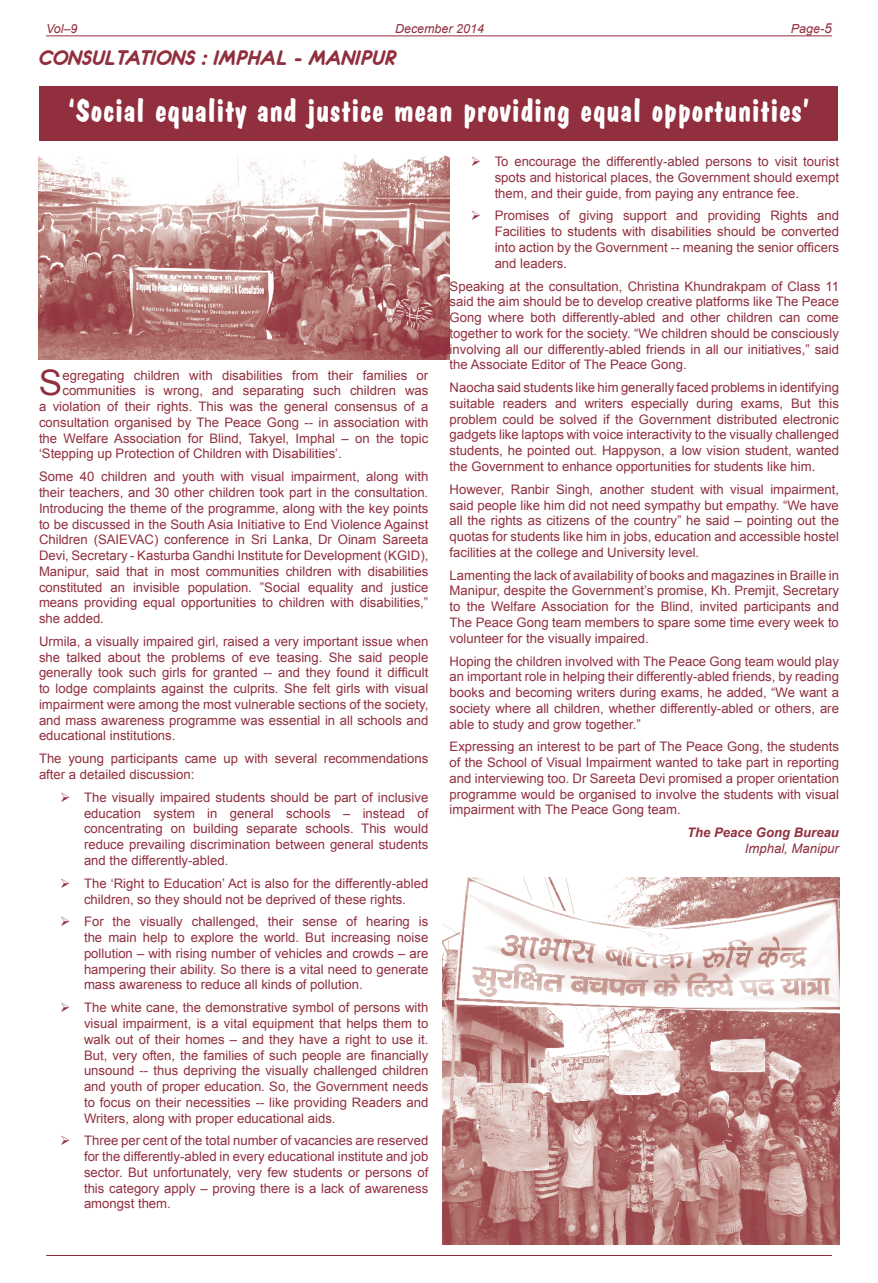
<style>
.page{position:relative;width:878px;height:1283px;background:#fff}
.page>*{position:absolute;margin:0;border:0;box-sizing:border-box;transform-origin:0 0}
.t1{font:35.12px "Arial";color:#912f3e}
.t2{font:700 31.25px "Jargone Lys";color:#fff}
.t3{font:22.5px "Eurofurencebolditalic";color:#912f3e}
.t4{font:13.12px/15.8px "Arial";color:#912f3e;text-align:justify}
.t5{font:italic 700 13.12px "Arial";color:#912f3e}
.t6{font:italic 13.12px "Arial";color:#912f3e}
.t7{font:italic 12.5px "Arial";color:#912f3e}
.s1{font-size:13.75px}
</style>
<div class="page">
<hr style="left:46px;top:36px;width:785px;height:1px;background:#912f3e">
<hr style="left:46px;top:1255px;width:785px;height:1px;background:#912f3e">
<div style="left:40px;top:86px;width:798px;height:55px;background:#912f3e"></div>
<img style="left:39px;top:156px;width:410px;height:203px">
<img style="left:442px;top:877px;width:397px;height:367px">
<p class="t7" style="left:46px;top:21px;width:33px">Vol–9</p>
<p class="t7" style="left:395px;top:21px;width:90px">December 2014</p>
<p class="t7" style="left:790px;top:21px;width:42px">Page-<span class="s1">5</span></p>
<h3 class="t3" style="left:39px;top:46px;width:358px">CONSULTATIONS : IMPHAL - MANIPUR</h3>
<h2 class="t2" style="left:68px;top:92px;width:743px">‘Social equality and justice mean providing equal opportunities’</h2>
<h1 class="t1" style="left:39px;top:360px;width:25px">S</h1>
<p class="t4" style="left:62px;top:367px;width:367px">egregating children with disabilities from their families or</p>
<p class="t4" style="left:62px;top:383px;width:367px">communities is wrong, and separating such children was</p>
<p class="t4" style="left:39px;top:399px;width:391px">a violation of their rights. This was the general consensus of a</p>
<p class="t4" style="left:39px;top:414px;width:391px">consultation organised by The Peace Gong -- in association with</p>
<p class="t4" style="left:39px;top:430px;width:391px">the Welfare Association for Blind, Takyel, Imphal – on the topic</p>
<p class="t4" style="left:39px;top:446px;width:304px">‘Stepping up Protection of Children with Disabilities’.</p>
<p class="t4" style="left:39px;top:469px;width:391px">Some 40 children and youth with visual impairment, along with their teachers, and 30 other children took part in the consultation.<br>Introducing the theme of the programme, along with the key points to be discussed in the South Asia Initiative to End Violence Against Children (SAIEVAC) conference in Sri Lanka, Dr Oinam Sareeta Devi, Secretary - Kasturba Gandhi Institute for Development (KGID), Manipur, said that in most communities children with disabilities constituted an invisible population. ”Social equality and justice means providing equal opportunities to children with disabilities,” she added.</p>
<p class="t4" style="left:39px;top:633px;width:391px">Urmila, a visually impaired girl, raised a very important issue when she talked about the problems of eve teasing. She said people generally took such girls for granted -- and they found it difficult to lodge complaints against the culprits. She felt girls with visual impairment were among the most vulnerable sections of the society, and mass awareness programme was essential in all schools and educational institutions.</p>
<p class="t4" style="left:39px;top:751px;width:391px">The young participants came up with several recommendations after a detailed discussion:</p>
<p class="t4" style="left:84px;top:789px;width:346px;text-indent:-24px">➢ The visually impaired students should be part of inclusive education system in general schools – instead of concentrating on building separate schools. This would reduce prevailing discrimination between general students and the differently-abled.</p>
<p class="t4" style="left:60px;top:875px;width:369px;text-align:center">➢ The ‘Right to Education’ Act is also for the differently-abled children, so they should not be deprived of these rights.</p>
<p class="t4" style="left:84px;top:914px;width:346px;text-indent:-24px">➢ For the visually challenged, their sense of hearing is the main help to explore the world. But increasing noise pollution – with rising number of vehicles and crowds – are hampering their ability. So there is a vital need to generate mass awareness to reduce all kinds of pollution.</p>
<p class="t4" style="left:84px;top:999px;width:346px;text-indent:-24px">➢ The white cane, the demonstrative symbol of persons with visual impairment, is a vital equipment that helps them to walk out of their homes – and they have a right to use it.<br>But, very often, the families of such people are financially unsound -- thus depriving the visually challenged children and youth of proper education. So, the Government needs to focus on their necessities -- like providing Readers and Writers, along with proper educational aids.</p>
<p class="t4" style="left:84px;top:1133px;width:346px;text-indent:-24px">➢ Three per cent of the total number of vacancies are reserved for the differently-abled in every educational institute and job sector. But unfortunately, very few students or persons of this category apply – proving there is a lack of awareness amongst them.</p>
<p class="t4" style="left:494px;top:154px;width:346px;text-indent:-24px">➢ To encourage the differently-abled persons to visit tourist spots and historical places, the Government should exempt them, and their guide, from paying any entrance fee.</p>
<p class="t4" style="left:494px;top:208px;width:346px;text-indent:-24px">➢ Promises of giving support and providing Rights and Facilities to students with disabilities should be converted into action by the Government -- meaning the senior officers and leaders.</p>
<p class="t4" style="left:449px;top:278px;width:391px">Speaking at the consultation, Christina Khundrakpam of Class 11 said the aim should be to develop creative platforms like The Peace Gong where both differently-abled and other children can come together to work for the society. “We children should be consciously involving all our differently-abled friends in all our initiatives,” said the Associate Editor of The Peace Gong.</p>
<p class="t4" style="left:449px;top:380px;width:391px">Naocha said students like him generally faced problems in identifying suitable readers and writers especially during exams, But this problem could be solved if the Government distributed electronic gadgets like laptops with voice interactivity to the visually challenged students, he pointed out. Happyson, a low vision student, wanted the Government to enhance opportunities for students like him.</p>
<p class="t4" style="left:449px;top:481px;width:391px">However, Ranbir Singh, another student with visual impairment, said people like him did not need sympathy but empathy. “We have all the rights as citizens of the country” he said – pointing out the quotas for students like him in jobs, education and accessible hostel facilities at the college and University level.</p>
<p class="t4" style="left:449px;top:567px;width:391px">Lamenting the lack of availability of books and magazines in Braille in Manipur, despite the Government’s promise, Kh. Premjit, Secretary to the Welfare Association for the Blind, invited participants and The Peace Gong team members to spare some time every week to volunteer for the visually impaired.</p>
<p class="t4" style="left:449px;top:653px;width:391px">Hoping the children involved with The Peace Gong team would play an important role in helping their differently-abled friends, by reading books and becoming writers during exams, he added, “We want a society where all children, whether differently-abled or others, are able to study and grow together.”</p>
<p class="t4" style="left:449px;top:739px;width:391px">Expressing an interest to be part of The Peace Gong, the students of the School of Visual Impairment wanted to take part in reporting and interviewing too. Dr Sareeta Devi promised a proper orientation programme would be organised to involve the students with visual impairment with The Peace Gong team.</p>
<p class="t5" style="left:687px;top:824px;width:153px">The Peace Gong Bureau</p>
<p class="t6" style="left:744px;top:840px;width:96px">Imphal, Manipur</p>
</div>
